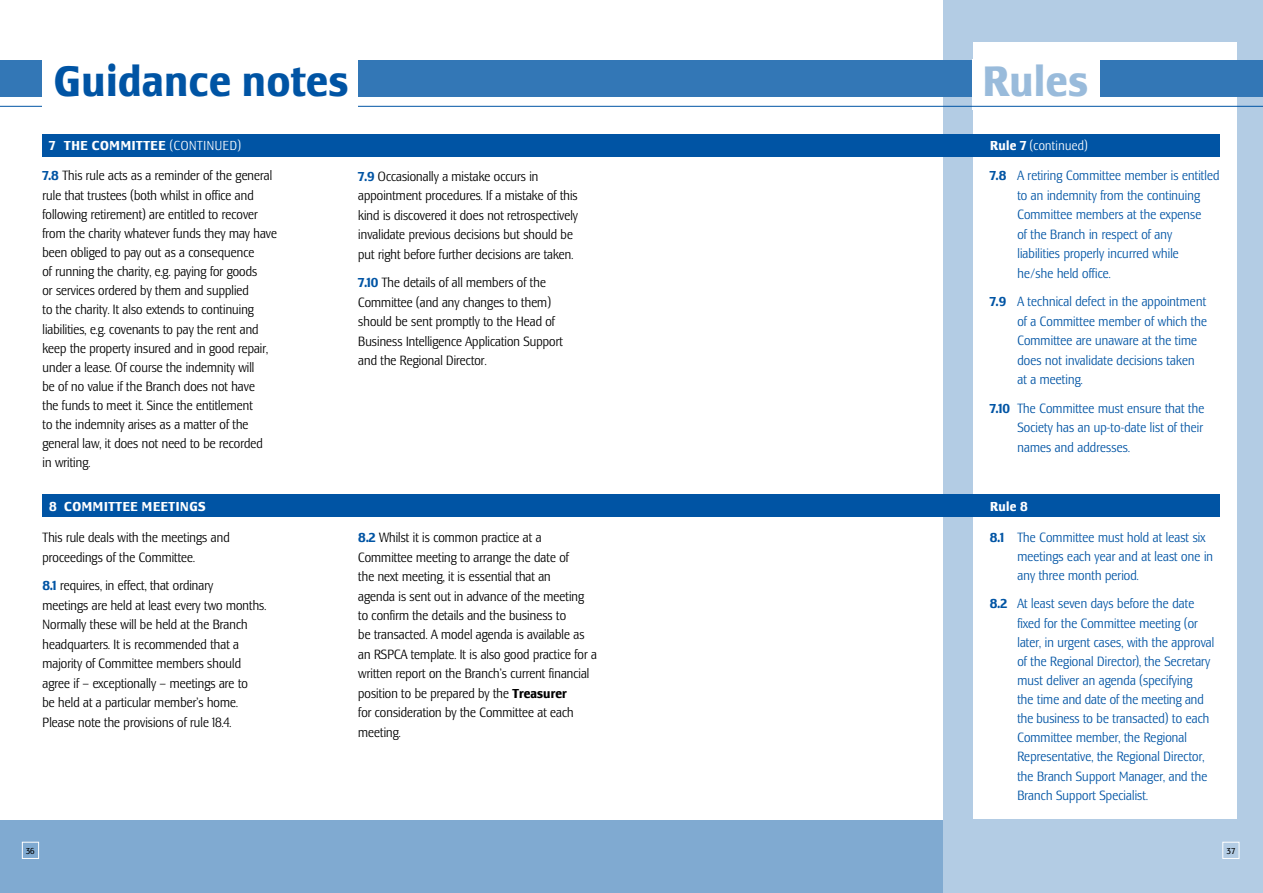
<style>
.page{position:relative;width:1263px;height:893px;background:#fff}
.page>*{position:absolute;margin:0;border:0;box-sizing:border-box;transform-origin:0 0}
.t1{font:700 condensed 44.25px "Lesmore";letter-spacing:.015em;color:#0054a4}
.t2{font:700 condensed 44.25px "Lesmore";color:#99bbdb}
.t3{font:300 condensed 13.5px/19.5px "Lesmore";letter-spacing:.005em;color:#000}
.t4{font:300 condensed 13.5px/19.2px "Lesmore";letter-spacing:.01em;color:#0054a4}
.t5{font:700 condensed 13.5px "Lesmore";letter-spacing:.05em;color:#fff}
.t6{font:300 condensed 13.2px "Lesmore";letter-spacing:.025em;color:#fff}
.t7{font:condensed 9px "Lesmore";color:#000}
.s1{font-weight:300;font-size:13.2px}
.s2{font-weight:700;font-size:13.5px}
.s3{font-weight:700;color:#0054a4}
.s4{font-weight:700}
</style>
<div class="page">
<div style="left:0;top:821px;width:1263px;height:72px;background:#80aad1"></div>
<div style="left:22px;top:842px;width:17px;height:17px;border:1px solid #fff"></div>
<div style="left:944px;top:0;width:319px;height:893px;background:#b3cce4"></div>
<div style="left:973px;top:43px;width:263px;height:776px;background:#fff"></div>
<div style="left:0;top:60px;width:1263px;height:36px;background:#3377b6"></div>
<div style="left:973px;top:60px;width:127px;height:50px;background:#fff"></div>
<hr style="left:0;top:106px;width:1263px;height:1px;background:#0054a4">
<div style="left:43px;top:60px;width:315px;height:47px;background:#fff"></div>
<div style="left:43px;top:495px;width:1177px;height:22px;background:#0054a4"></div>
<div style="left:43px;top:134px;width:1177px;height:22px;background:#0054a4"></div>
<div style="left:1222px;top:842px;width:17px;height:17px;border:1px solid #fff"></div>
<h1 class="t1" style="left:54px;top:56px;width:296px">Guidance notes</h1>
<h1 class="t2" style="left:983px;top:56px;width:107px">Rules</h1>
<p class="t5" style="left:49px;top:137px;width:133px">7 the committee <span class="s1">(continue</span></p>
<p class="t6" style="left:230px;top:137px;width:13px">d)</p>
<p class="t6" style="left:990px;top:137px;width:99px"><span class="s2">Rule 7</span> (continued)</p>
<p class="t3" style="left:43px;top:166px;width:236px"><span class="s3">7.8</span> This rule acts as a reminder of the general rule that trustees (both whilst in office and following retirement) are entitled to recover from the charity whatever funds they may have been obliged to pay out as a consequence<br>of running the charity, e.g. paying for goods<br>or services ordered by them and supplied<br>to the charity. It also extends to continuing liabilities, e.g. covenants to pay the rent and keep the property insured and in good repair, under a lease. Of course the indemnity will<br>be of no value if the Branch does not have<br>the funds to meet it. Since the entitlement<br>to the indemnity arises as a matter of the general law, it does not need to be recorded<br>in writing.</p>
<p class="t3" style="left:358px;top:166px;width:221px"><span class="s3">7.9</span> Occasionally a mistake occurs in appointment procedures. If a mistake of this kind is discovered it does not retrospectively invalidate previous decisions but should be put right before further decisions are taken.</p>
<p class="t4" style="left:1017px;top:166px;width:204px;text-indent:-28px"><span class="s4">7.8</span> A retiring Committee member is entitled to an indemnity from the continuing Committee members at the expense<br>of the Branch in respect of any<br>liabilities properly incurred while<br>he/she held office.</p>
<p class="t4" style="left:1017px;top:292px;width:191px;text-indent:-28px"><span class="s4">7.9</span> A technical defect in the appointment of a Committee member of which the<br>Committee are unaware at the time does not invalidate decisions taken at a meeting.</p>
<p class="t4" style="left:1017px;top:398px;width:188px;text-align:justify;text-indent:-28px"><span class="s4">7.10</span> The Committee must ensure that the Society has an up-to-date list of their names and addresses.</p>
<p class="t3" style="left:358px;top:272px;width:206px"><span class="s3">7.10</span> The details of all members of the Committee (and any changes to them) should be sent promptly to the Head of Business Intelligence Application Support and the Regional Director.</p>
<p class="t5" style="left:49px;top:499px;width:149px">8 committee meetings</p>
<p class="t5" style="left:990px;top:499px;width:39px">Rule 8</p>
<p class="t3" style="left:43px;top:527px;width:189px">This rule deals with the meetings and proceedings of the Committee.</p>
<p class="t3" style="left:43px;top:575px;width:225px"><span class="s3">8.1</span> requires, in effect, that ordinary<br>meetings are held at least every two months.<br>Normally these will be held at the Branch headquarters. It is recommended that a majority of Committee members should agree if – exceptionally – meetings are to<br>be held at a particular member’s home.<br>Please note the provisions of rule 18.4.</p>
<p class="t3" style="left:358px;top:527px;width:240px"><span class="s3">8.2</span> Whilst it is common practice at a Committee meeting to arrange the date of<br>the next meeting, it is essential that an<br>agenda is sent out in advance of the meeting to confirm the details and the business to<br>be transacted. A model agenda is available as an RSPCA template. It is also good practice for a written report on the Branch’s current financial position to be prepared by the <span class="s4">Treasurer<br></span>for consideration by the Committee at each meeting.</p>
<p class="t4" style="left:1017px;top:528px;width:197px;text-indent:-28px"><span class="s4">8.1</span> The Committee must hold at least six meetings each year and at least one in any three month period.</p>
<p class="t4" style="left:1017px;top:594px;width:198px;text-indent:-28px"><span class="s4">8.2</span> At least seven days before the date fixed for the Committee meeting (or later, in urgent cases, with the approval of the Regional Director), the Secretary must deliver an agenda (specifying<br>the time and date of the meeting and the business to be transacted) to each Committee member, the Regional Representative, the Regional Director, the Branch Support Manager, and the Branch Support Specialist.</p>
<p class="t7" style="left:26px;top:846px;width:10px">36</p>
<p class="t7" style="left:1227px;top:846px;width:10px">37</p>
</div>
